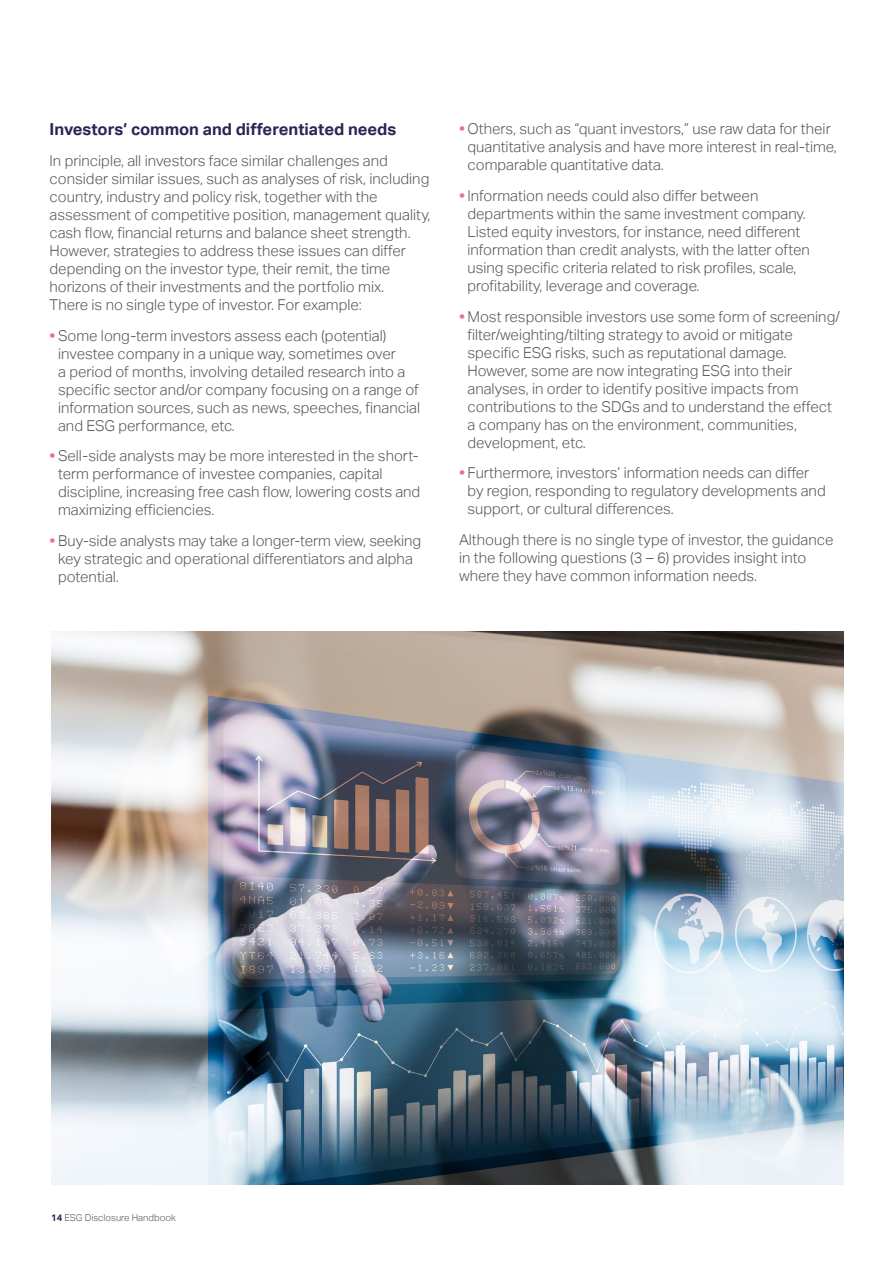
<style>
.page{position:relative;width:893px;height:1263px;background:#fff}
.page>*{position:absolute;margin:0;border:0;box-sizing:border-box;transform-origin:0 0}
.t1{font:700 16.5px "Aktiv Grotesk";color:#272655}
.t2{font:300 15px/18px "Aktiv Grotesk";color:#575756}
.t3{font:300 9.6px "Aktiv Grotesk";color:#575756}
.s1{font-weight:700;color:#ee7089}
.s2{font-weight:700;color:#272655}
</style>
<div class="page">
<img style="left:51px;top:631px;width:792px;height:554px">
<p class="t1" style="left:50px;top:120px;width:348px">Investors’ common and differentiated needs</p>
<p class="t2" style="left:50px;top:152px;width:382px">In principle, all investors face similar challenges and consider similar issues, such as analyses of risk, including country, industry and policy risk, together with the assessment of competitive position, management quality, cash flow, financial returns and balance sheet strength.<br>However, strategies to address these issues can differ depending on the investor type, their remit, the time horizons of their investments and the portfolio mix.<br>There is no single type of investor. For example:</p>
<p class="t2" style="left:58px;top:326px;width:364px;text-indent:-9px"><span class="s1">•</span> Some long-term investors assess each (potential) investee company in a unique way, sometimes over<br>a period of months, involving detailed research into a specific sector and/or company focusing on a range of information sources, such as news, speeches, financial and ESG performance, etc.</p>
<p class="t2" style="left:58px;top:447px;width:364px;text-indent:-9px"><span class="s1">•</span> Sell-side analysts may be more interested in the short&shy;term performance of investee companies, capital discipline, increasing free cash flow, lowering costs and maximizing efficiencies.</p>
<p class="t2" style="left:58px;top:532px;width:365px;text-indent:-9px"><span class="s1">•</span> Buy-side analysts may take a longer-term view, seeking key strategic and operational differentiators and alpha potential.</p>
<p class="t2" style="left:467px;top:120px;width:371px;text-indent:-9px"><span class="s1">•</span> Others, such as “quant investors,” use raw data for their quantitative analysis and have more interest in real-time, comparable quantitative data.</p>
<p class="t2" style="left:467px;top:187px;width:344px;text-indent:-9px"><span class="s1">•</span> Information needs could also differ between departments within the same investment company.<br>Listed equity investors, for instance, need different information than credit analysts, with the latter often using specific criteria related to risk profiles, scale, profitability, leverage and coverage.</p>
<p class="t2" style="left:467px;top:307px;width:374px;text-indent:-9px"><span class="s1">•</span> Most responsible investors use some form of screening/ filter/weighting/tilting strategy to avoid or mitigate specific ESG risks, such as reputational damage.<br>However, some are now integrating ESG into their analyses, in order to identify positive impacts from contributions to the SDGs and to understand the effect a company has on the environment, communities, development, etc.</p>
<p class="t2" style="left:467px;top:464px;width:360px;text-indent:-9px"><span class="s1">•</span> Furthermore, investors’ information needs can differ by region, responding to regulatory developments and support, or cultural differences.</p>
<p class="t2" style="left:459px;top:531px;width:376px">Although there is no single type of investor, the guidance in the following questions (3 – 6) provides insight into where they have common information needs.</p>
<p class="t3" style="left:51px;top:1212px;width:126px"><span class="s2">14</span> ESG Disclosure Handbook</p>
</div>
